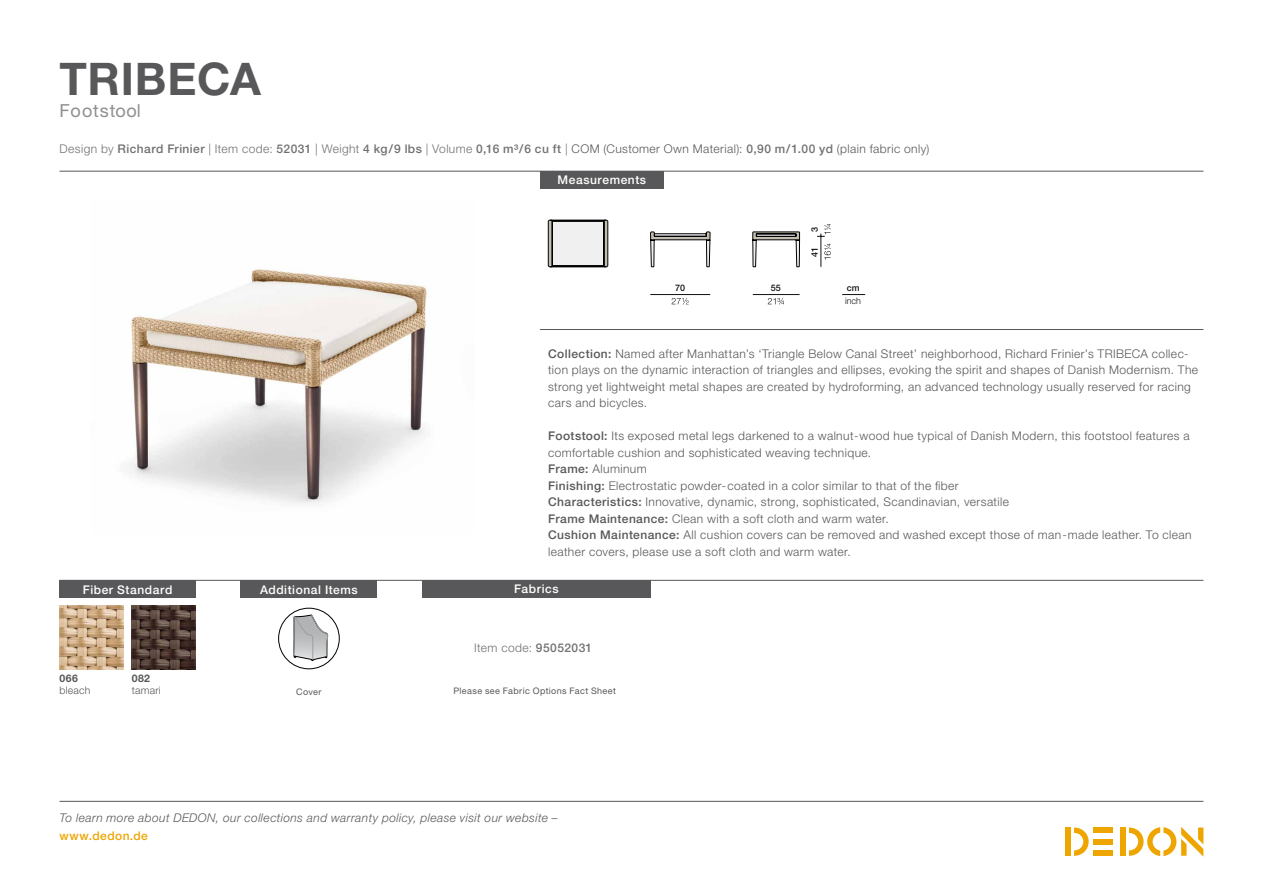
<style>
.page{position:relative;width:1263px;height:893px;background:#fff}
.page>*{position:absolute;margin:0;border:0;box-sizing:border-box;transform-origin:0 0}
.t1{font:700 45px "Helvetica Neue LT";letter-spacing:.015em;color:#58585a}
.t2{font:18px "Helvetica Neue LT";letter-spacing:.045em;color:#928f8f}
.t3{font:300 12px/16.5px "Helvetica Neue LT";letter-spacing:.035em;color:#58585a}
.t4{font:500 12px "Helvetica Neue LT";letter-spacing:.035em;color:#727171}
.t5{font:italic 300 12px "Helvetica Neue LT";letter-spacing:.035em;color:#58585a}
.t6{font:500 12px "Helvetica Neue LT";letter-spacing:.045em;color:#fff}
.t7{font:300 12px "Helvetica Neue LT";letter-spacing:.035em;color:#727171}
.t8{font:500 12px "Helvetica Neue LT";letter-spacing:.035em;color:#eea500}
.t9{font:300 10.5px "Helvetica Neue LT";letter-spacing:.02em;color:#58585a}
.t10{font:700 10.5px "Helvetica Neue LT";letter-spacing:.04em;color:#58585a}
.t11{font:9px "Helvetica Neue LT";letter-spacing:.045em;color:#58585a}
.t12{font:500 9px "Helvetica Neue LT";color:#121212}
.t13{font:300 9px "Helvetica Neue LT";color:#121212}
.s1{font-weight:300}
.s2{font-weight:300;color:#58585a}
.s3{font-weight:500}
</style>
<div class="page">
<div style="left:1120px;top:827px;width:5px;height:29px;background:#eea500"></div>
<div style="left:1094px;top:827px;width:19px;height:6px;background:#eea500"></div>
<div style="left:1094px;top:850px;width:19px;height:6px;background:#eea500"></div>
<div style="left:1094px;top:839px;width:19px;height:5px;background:#eea500"></div>
<svg style="left:1074px;top:827px;width:15px;height:29px"></svg>
<div style="left:1065px;top:827px;width:6px;height:29px;background:#eea500"></div>
<svg style="left:1129px;top:827px;width:74px;height:29px"></svg>
<hr style="left:60px;top:801px;width:1143px;height:1px;background:#565757">
<img style="left:132px;top:605px;width:64px;height:64px">
<img style="left:60px;top:605px;width:63px;height:64px">
<img style="left:128px;top:268px;width:299px;height:236px">
<hr style="left:60px;top:580px;width:1143px;height:1px;background:#565757">
<hr style="left:60px;top:171px;width:1143px;height:1px;background:#565757">
<hr style="left:540px;top:329px;width:663px;height:1px;background:#565757">
<div style="left:540px;top:171px;width:124px;height:17px;background:#58585a"></div>
<div style="left:241px;top:580px;width:136px;height:18px;background:#58585a"></div>
<div style="left:60px;top:580px;width:136px;height:18px;background:#58585a"></div>
<div style="left:278px;top:608px;width:61px;height:61px;border:1px solid #000;border-radius:50%"></div>
<svg style="left:293px;top:615px;width:35px;height:46px"></svg>
<svg style="left:842px;top:294px;width:23px;height:1px"></svg>
<svg style="left:768px;top:298px;width:16px;height:7px"></svg>
<hr style="left:753px;top:294px;width:46px;height:1px;background:#121212">
<svg style="left:824px;top:244px;width:7px;height:16px"></svg>
<hr style="left:821px;top:236px;width:1px;height:31px;background:#121212">
<svg style="left:817px;top:224px;width:14px;height:13px"></svg>
<svg style="left:671px;top:298px;width:18px;height:7px"></svg>
<hr style="left:650px;top:294px;width:60px;height:1px;background:#121212">
<svg style="left:752px;top:232px;width:48px;height:35px"></svg>
<svg style="left:650px;top:231px;width:60px;height:36px"></svg>
<svg style="left:548px;top:220px;width:60px;height:47px"></svg>
<div style="left:422px;top:580px;width:229px;height:17px;background:#58585a"></div>
<h1 class="t1" style="left:60px;top:51px;width:203px">TRIBECA</h1>
<h2 class="t2" style="left:60px;top:100px;width:83px">Footstool</h2>
<p class="t4" style="left:60px;top:142px;width:871px"><span class="s1">Design by</span> Richard Frinier <span class="s1">| Item code:</span> 52031 <span class="s1">| Weight</span> 4 kg/9 lbs <span class="s1">| Volume</span> 0,16 m³/6 cu ft <span class="s1">|</span> <span class="s2">COM (Customer Own Material):</span> 0,90 m/1.00 yd <span class="s2">(plain fabric only)</span></p>
<p class="t6" style="left:558px;top:173px;width:90px">Measurements</p>
<p class="t12" style="left:675px;top:283px;width:12px">70</p>
<p class="t12" style="left:771px;top:283px;width:12px">55</p>
<p class="t12" style="left:809px;top:232px;width:7px;rotate:-90deg">3</p>
<p class="t12" style="left:809px;top:257px;width:12px;rotate:-90deg">41</p>
<p class="t12" style="left:847px;top:283px;width:14px">cm</p>
<p class="t13" style="left:845px;top:296px;width:18px">inch</p>
<p class="t6" style="left:83px;top:582px;width:91px">Fiber Standard</p>
<p class="t6" style="left:260px;top:582px;width:99px">Additional Items</p>
<p class="t10" style="left:60px;top:671px;width:20px">066</p>
<p class="t9" style="left:60px;top:684px;width:33px">bleach</p>
<p class="t10" style="left:132px;top:671px;width:20px">082</p>
<p class="t9" style="left:132px;top:684px;width:31px">tamari</p>
<p class="t11" style="left:296px;top:686px;width:27px">Cover</p>
<p class="t3" style="left:548px;top:345px;width:651px"><span class="s3">Collection:</span> Named after Manhattan’s ‘Triangle Below Canal Street’ neighborhood, Richard Frinier’s TRIBECA collec&shy;tion plays on the dynamic interaction of triangles and ellipses, evoking the spirit and shapes of Danish Modernism. The strong yet lightweight metal shapes are created by hydroforming, an advanced technology usually reserved for racing cars and bicycles.</p>
<p class="t3" style="left:548px;top:427px;width:645px"><span class="s3">Footstool:</span> Its exposed metal legs darkened to a walnut-wood hue typical of Danish Modern, this footstool features a comfortable cushion and sophisticated weaving technique.<br><span class="s3">Frame:</span> Aluminum<br><span class="s3">Finishing:</span> Electrostatic powder-coated in a color similar to that of the fiber<br><span class="s3">Characteristics:</span> Innovative, dynamic, strong, sophisticated, Scandinavian, versatile<br><span class="s3">Frame Maintenance:</span> Clean with a soft cloth and warm water.<br><span class="s3">Cushion Maintenance:</span> All cushion covers can be removed and washed except those of man-made leather. To clean leather covers, please use a soft cloth and warm water.</p>
<p class="t6" style="left:514px;top:582px;width:46px">Fabrics</p>
<p class="t7" style="left:474px;top:640px;width:120px">Item code: <span class="s3">95052031</span></p>
<p class="t11" style="left:453px;top:685px;width:164px">Please see Fabric Options Fact Sheet</p>
<p class="t5" style="left:60px;top:811px;width:500px">To learn more about DEDON, our collections and warranty policy, please visit our website –</p>
<p class="t8" style="left:60px;top:829px;width:90px">www.dedon.de</p>
</div>
